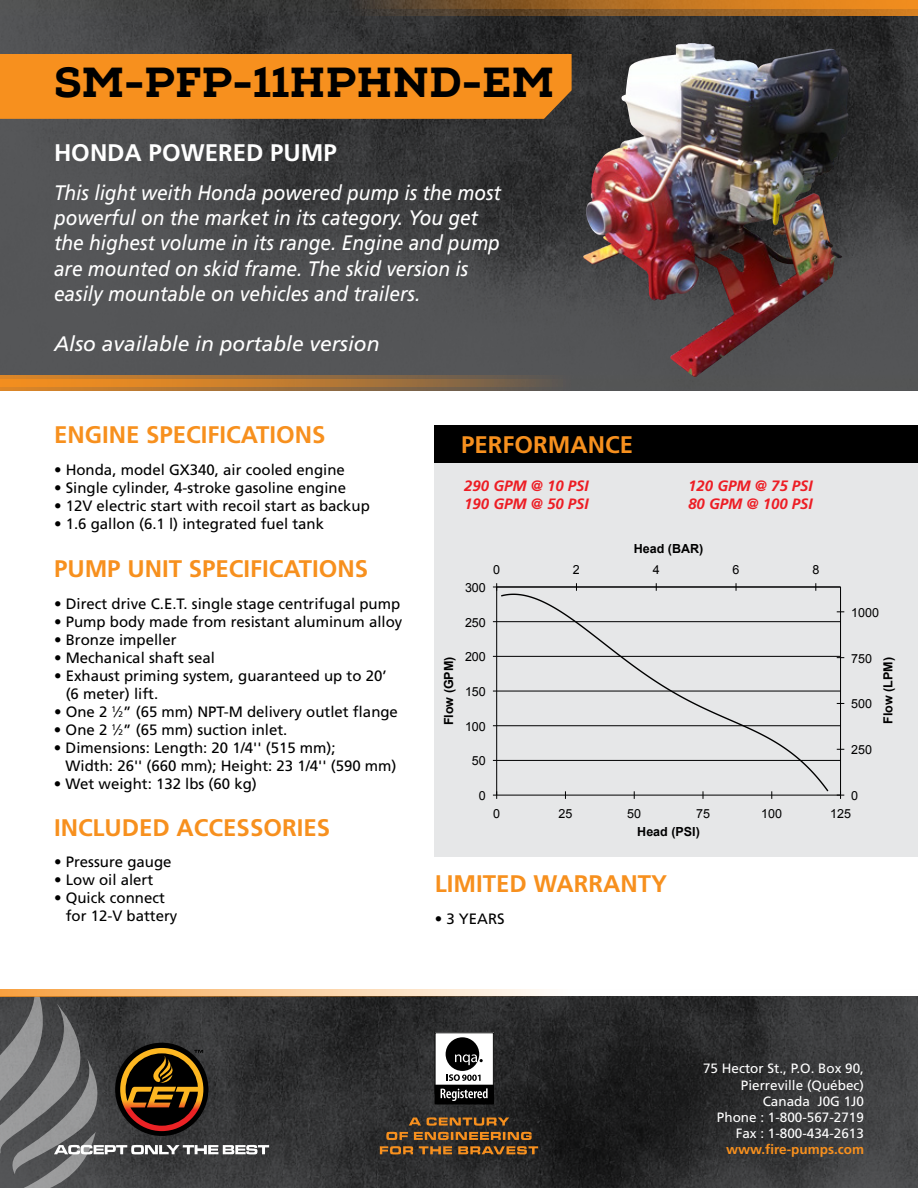
<style>
.page{position:relative;width:918px;height:1188px;background:#fff}
.page>*{position:absolute;margin:0;border:0;box-sizing:border-box;transform-origin:0 0}
.t1{font:800 42px "Nexa Slab";color:#000}
.t2{font:700 24px "Frutiger";color:#f7901e}
.t3{font:700 24px "Frutiger";color:#fff}
.t4{font:italic 21px/25.2px "Frutiger";color:#fff;scale:.91 1}
.t5{font:italic 21px "Frutiger";color:#fff}
.t6{font:15px/18px "Frutiger";color:#000}
.t7{font:italic 700 15px/18px "Frutiger";color:#ed1d24}
.t8{font:13.5px/16.2px "Frutiger";color:#fff;text-align:right}
.t9{font:700 13.5px "Frutiger";color:#f7901e}
.t10{font:12.6px "Arial";color:#000}
.t11{font:700 12.6px "Arial";color:#000}
.s1{font-size:8.25px}
</style>
<div class="page">
<div style="left:434px;top:425px;width:484px;height:431px;background:#e6e7e8"></div>
<hr style="left:497px;top:760px;width:344px;height:1px;background:#000">
<hr style="left:497px;top:725px;width:344px;height:1px;background:#000">
<hr style="left:497px;top:691px;width:344px;height:1px;background:#000">
<hr style="left:497px;top:656px;width:344px;height:1px;background:#000">
<hr style="left:497px;top:621px;width:344px;height:1px;background:#000">
<hr style="left:840px;top:587px;width:1px;height:208px;background:#000">
<hr style="left:497px;top:587px;width:344px;height:1px;background:#000">
<hr style="left:496px;top:587px;width:1px;height:208px;background:#000">
<hr style="left:497px;top:795px;width:344px;height:1px;background:#000">
<svg style="left:837px;top:791px;width:7px;height:8px"></svg>
<svg style="left:500px;top:593px;width:330px;height:200px"></svg>
<img style="left:269px;top:997px;width:649px;height:191px">
<img style="left:0;top:16px;width:918px;height:359px">
<div style="left:0;top:54px;width:572px;height:65px;background:#f7901e"></div>
<div style="left:434px;top:425px;width:484px;height:38px;background:#000"></div>
<img style="left:583px;top:43px;width:267px;height:332px">
<svg style="left:0;top:997px;width:269px;height:191px;background:#514d49"></svg>
<svg style="left:380px;top:1146px;width:158px;height:8px"></svg>
<svg style="left:386px;top:1132px;width:146px;height:8px"></svg>
<svg style="left:409px;top:1117px;width:100px;height:9px"></svg>
<svg style="left:0;top:387px;width:918px;height:4px;background:#7f6447"></svg>
<svg style="left:0;top:383px;width:918px;height:4px;background:#916b40"></svg>
<svg style="left:0;top:375px;width:918px;height:8px;background:#886743"></svg>
<svg style="left:0;top:989px;width:918px;height:8px"></svg>
<svg style="left:0;top:0;width:918px;height:1px"></svg>
<svg style="left:0;top:1px;width:918px;height:15px;background:#765530"></svg>
<div style="left:435px;top:1033px;width:58px;height:61px;background:#fff"></div>
<div style="left:435px;top:1032px;width:59px;height:62px;border:1px solid #000"></div>
<div style="left:435px;top:1085px;width:58px;height:19px;background:#000"></div>
<div style="left:446px;top:1037px;width:33px;height:34px;background:#000;border-radius:50%"></div>
<svg style="left:455px;top:1054px;width:28px;height:11px"></svg>
<svg style="left:447px;top:1074px;width:34px;height:7px"></svg>
<svg style="left:441px;top:1088px;width:47px;height:13px"></svg>
<h1 class="t1" style="left:54px;top:57px;width:502px">SM-PFP-11HPHND-EM</h1>
<h2 class="t3" style="left:54px;top:139px;width:284px">HONDA POWERED PUMP</h2>
<h3 class="t4" style="left:54px;top:180px;width:493px">This light weith Honda powered pump is the most powerful on the market in its category. You get the highest volume in its range. Engine and pump are mounted on skid frame. The skid version is easily mountable on vehicles and trailers.</h3>
<h3 class="t5" style="left:54px;top:332px;width:327px">Also available in portable version</h3>
<h2 class="t2" style="left:54px;top:421px;width:273px">ENGINE SPECIFICATIONS</h2>
<p class="t6" style="left:54px;top:460px;width:292px">• Honda, model GX340, air cooled engine</p>
<p class="t6" style="left:54px;top:478px;width:294px">• Single cylinder, 4-stroke gasoline engine</p>
<p class="t6" style="left:54px;top:496px;width:317px">• 12V electric start with recoil start as backup</p>
<p class="t6" style="left:54px;top:514px;width:272px">• 1.6 gallon (6.1 l) integrated fuel tank</p>
<h2 class="t2" style="left:54px;top:555px;width:316px">PUMP UNIT SPECIFICATIONS</h2>
<p class="t6" style="left:54px;top:594px;width:348px">• Direct drive C.E.T. single stage centrifugal pump</p>
<p class="t6" style="left:54px;top:612px;width:350px">• Pump body made from resistant aluminum alloy</p>
<p class="t6" style="left:54px;top:630px;width:124px">• Bronze impeller</p>
<p class="t6" style="left:54px;top:648px;width:162px">• Mechanical shaft seal</p>
<p class="t6" style="left:66px;top:666px;width:322px;text-indent:-12px">• Exhaust priming system, guaranteed up to 20’ (6 meter) lift.</p>
<p class="t6" style="left:54px;top:702px;width:346px">• One 2 <sup>1</sup>⁄<span class="s1">2</span>” (65 mm) NPT-M delivery outlet flange</p>
<p class="t6" style="left:54px;top:720px;width:235px">• One 2 <sup>1</sup>⁄<span class="s1">2</span>” (65 mm) suction inlet.</p>
<p class="t6" style="left:66px;top:738px;width:332px;text-indent:-12px">• Dimensions: Length: 20 1/4'' (515 mm);<br>Width: 26'' (660 mm); Height: 23 1/4'' (590 mm)</p>
<p class="t6" style="left:54px;top:774px;width:204px">• Wet weight: 132 lbs (60 kg)</p>
<h2 class="t2" style="left:54px;top:813px;width:278px">INCLUDED ACCESSORIES</h2>
<p class="t6" style="left:54px;top:853px;width:119px">• Pressure gauge</p>
<p class="t6" style="left:54px;top:871px;width:101px">• Low oil alert</p>
<p class="t6" style="left:66px;top:889px;width:113px;text-indent:-12px">• Quick connect for 12-V battery</p>
<h2 class="t2" style="left:461px;top:431px;width:174px">PERFORMANCE</h2>
<p class="t7" style="left:464px;top:477px;width:126px">290 GPM @ 10 PSI<br>190 GPM @ 50 PSI</p>
<p class="t7" style="left:688px;top:477px;width:126px">120 GPM @ 75 PSI<br>80 GPM @ 100 PSI</p>
<p class="t11" style="left:634px;top:541px;width:71px">Head (BAR)</p>
<p class="t10" style="left:465px;top:579px;width:22px">300</p>
<p class="t10" style="left:493px;top:561px;width:8px">0</p>
<p class="t10" style="left:573px;top:561px;width:8px">2</p>
<p class="t10" style="left:653px;top:561px;width:8px">4</p>
<p class="t10" style="left:733px;top:561px;width:8px">6</p>
<p class="t10" style="left:812px;top:561px;width:8px">8</p>
<p class="t10" style="left:465px;top:614px;width:22px">250</p>
<p class="t10" style="left:851px;top:604px;width:29px">1000</p>
<p class="t11" style="left:440px;top:725px;width:70px;rotate:-90deg">Flow (GPM)</p>
<p class="t10" style="left:465px;top:649px;width:22px">200</p>
<p class="t10" style="left:465px;top:683px;width:22px">150</p>
<p class="t10" style="left:465px;top:718px;width:22px">100</p>
<p class="t10" style="left:472px;top:753px;width:15px">50</p>
<p class="t10" style="left:851px;top:650px;width:22px">750</p>
<p class="t10" style="left:851px;top:696px;width:22px">500</p>
<p class="t10" style="left:851px;top:742px;width:22px">250</p>
<p class="t10" style="left:479px;top:787px;width:8px">0</p>
<p class="t10" style="left:851px;top:787px;width:8px">0</p>
<p class="t10" style="left:493px;top:806px;width:8px">0</p>
<p class="t10" style="left:559px;top:806px;width:15px">25</p>
<p class="t10" style="left:627px;top:806px;width:15px">50</p>
<p class="t10" style="left:696px;top:806px;width:15px">75</p>
<p class="t10" style="left:761px;top:806px;width:22px">100</p>
<p class="t10" style="left:830px;top:806px;width:22px">125</p>
<p class="t11" style="left:637px;top:823px;width:64px">Head (PSI)</p>
<p class="t11" style="left:880px;top:724px;width:68px;rotate:-90deg">Flow (LPM)</p>
<h2 class="t2" style="left:435px;top:870px;width:234px">LIMITED WARRANTY</h2>
<p class="t6" style="left:435px;top:909px;width:72px">• 3 YEARS</p>
<p class="t8" style="left:703px;top:1061px;width:162px">75 Hector St., P.O. Box 90,<br>Pierreville (Québec)<br>Canada J0G 1J0<br>Phone : 1-800-567-2719<br>Fax : 1-800-434-2613</p>
<p class="t9" style="left:726px;top:1142px;width:139px">www.fire-pumps.com</p>
</div>
